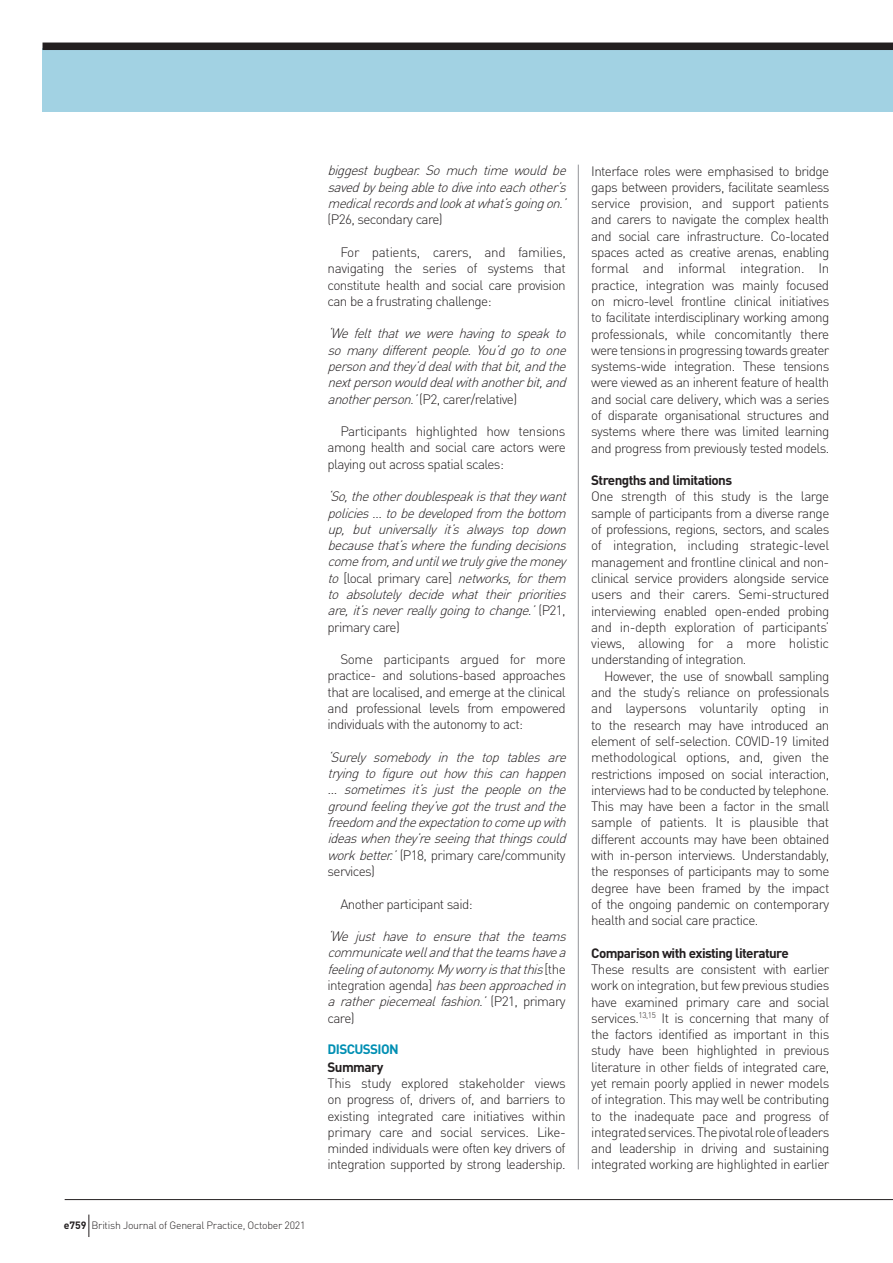
<style>
.page{position:relative;width:893px;height:1263px;background:#fff}
.page>*{position:absolute;margin:0;border:0;box-sizing:border-box;transform-origin:0 0}
.t1{font:300 13.5px/16.4px "DIN";letter-spacing:-.045em;color:#231f20;text-align:justify}
.t2{font:italic 300 13.5px/16.4px "DIN";color:#231f20}
.t3{font:700 13.5px "DIN";letter-spacing:-.045em;color:#231f20}
.t4{font:700 13.5px "DIN";letter-spacing:-.045em;color:#008fb3}
.t5{font:300 10.5px "DIN";letter-spacing:-.025em;color:#231f20}
.s1{font-weight:700}
.s2{font-style:normal}
</style>
<div class="page">
<div style="left:43px;top:48px;width:850px;height:64px;background:#a2d2e3"></div>
<div style="left:43px;top:43px;width:850px;height:7px;background:#231f20"></div>
<hr style="left:578px;top:165px;width:1px;height:1004px;background:#939598">
<svg style="left:88px;top:1214px;width:1px;height:23px"></svg>
<hr style="left:65px;top:1199px;width:828px;height:1px;background:#231f20">
<p class="t5" style="left:64px;top:1219px;width:243px"><span class="s1">e759</span> British Journal of General Practice, October 2021</p>
<p class="t2" style="left:328px;top:162px;width:244px;text-align:justify">biggest bugbear. So much time would be savedbybeingabletodiveintoeachother’s medicalrecordsandlookatwhat’sgoingon.’</p>
<p class="t1" style="left:328px;top:211px;width:117px">(P26, secondary care)</p>
<p class="t1" style="left:328px;top:244px;width:240px;text-indent:13px">For patients, carers, and families, navigating the series of systems that constitute health and social care provision can be a frustrating challenge:</p>
<p class="t2" style="left:328px;top:325px;width:244px;text-align:justify">‘We felt that we were having to speak to so many different people. You’d go to one personandthey’ddealwiththatbit,andthe nextpersonwoulddealwithanotherbit,and anotherperson.’<span class="s2">(P2, carer/relative)</span></p>
<p class="t1" style="left:328px;top:423px;width:240px;text-indent:13px">Participants highlighted how tensions among health and social care actors were playing out across spatial scales:</p>
<p class="t2" style="left:328px;top:488px;width:244px">‘So,theotherdoublespeakisthattheywant policies…tobedevelopedfrom thebottom up, but universally it’s always top down becausethat’swherethefundingdecisions comefrom,anduntilwetrulygivethemoney to<span class="s2">[local primary care]</span> networks,forthem to absolutely decide what their priorities are,it’sneverreallygoingtochange.’<span class="s2">( P 2 1 , primary care)</span></p>
<p class="t1" style="left:328px;top:651px;width:240px;text-indent:13px">Some participants argued for more practice- and solutions-based approaches that are localised, and emerge at the clinical and professional levels from empowered individuals with the autonomy to act:</p>
<p class="t2" style="left:328px;top:749px;width:244px">‘Surely somebody in the top tables are trying to figure out how this can happen … sometimes it’s just the people on the groundfeelingthey’vegotthetrustandthe freedom andtheexpectationtocomeupwith ideaswhenthey’reseeingthatthingscould workbetter.’<span class="s2">(P18, primary care/community services)</span></p>
<p class="t1" style="left:340px;top:895px;width:134px">Another participant said:</p>
<p class="t2" style="left:328px;top:928px;width:244px">‘We just have to ensure that the teams communicatewellandthattheteamshavea feelingofautonomy.Myworryisthatthis<span class="s2">[ t h e integration agenda]</span> hasbeenapproachedin aratherpiecemealfashion.’<span class="s2">( P 2 1 , p r i m a ry care)</span></p>
<p class="t4" style="left:328px;top:1040px;width:73px">DISCUSSION</p>
<p class="t3" style="left:328px;top:1058px;width:57px">Summary</p>
<p class="t1" style="left:328px;top:1075px;width:240px">This study explored stakeholder views on progress of, drivers of, and barriers to existing integrated care initiatives within primary care and social services. Like&shy;minded individuals were often key drivers of integration supported by strong leadership.</p>
<p class="t1" style="left:591px;top:162px;width:240px">Interface roles were emphasised to bridge gaps between providers, facilitate seamless service provision, and support patients and carers to navigate the complex health and social care infrastructure. Co-located spaces acted as creative arenas, enabling formal and informal integration. In practice, integration was mainly focused on micro-level frontline clinical initiatives to facilitate interdisciplinary working among professionals, while concomitantly there were tensions in progressing towards greater systems-wide integration. These tensions were viewed as an inherent feature of health and social care delivery, which was a series of disparate organisational structures and systems where there was limited learning and progress from previously tested models.</p>
<p class="t3" style="left:591px;top:471px;width:142px">Strengths and limitations</p>
<p class="t1" style="left:591px;top:488px;width:240px">One strength of this study is the large sample of participants from a diverse range of professions, regions, sectors, and scales of integration, including strategic-level management and frontline clinical and non&shy;clinical service providers alongside service users and their carers. Semi-structured interviewing enabled open-ended probing and in-depth exploration of participants’ views, allowing for a more holistic understanding of integration.</p>
<p class="t1" style="left:591px;top:667px;width:240px;text-indent:13px">However, the use of snowball sampling and the study’s reliance on professionals and laypersons voluntarily opting in to the research may have introduced an element of self-selection. COVID-19 limited methodological options, and, given the restrictions imposed on social interaction, interviews had to be conducted by telephone.<br>This may have been a factor in the small sample of patients. It is plausible that different accounts may have been obtained with in-person interviews. Understandably, the responses of participants may to some degree have been framed by the impact of the ongoing pandemic on contemporary health and social care practice.</p>
<p class="t3" style="left:591px;top:944px;width:199px">Comparison with existing literature</p>
<p class="t1" style="left:591px;top:961px;width:240px">These results are consistent with earlier work on integration, but few previous studies have examined primary care and social services.<sup>13,15</sup> It is concerning that many of the factors identified as important in this study have been highlighted in previous literature in other fields of integrated care, yet remain poorly applied in newer models of integration. This may well be contributing to the inadequate pace and progress of integrated services. The pivotal role of leaders and leadership in driving and sustaining integrated working are highlighted in earlier</p>
</div>
